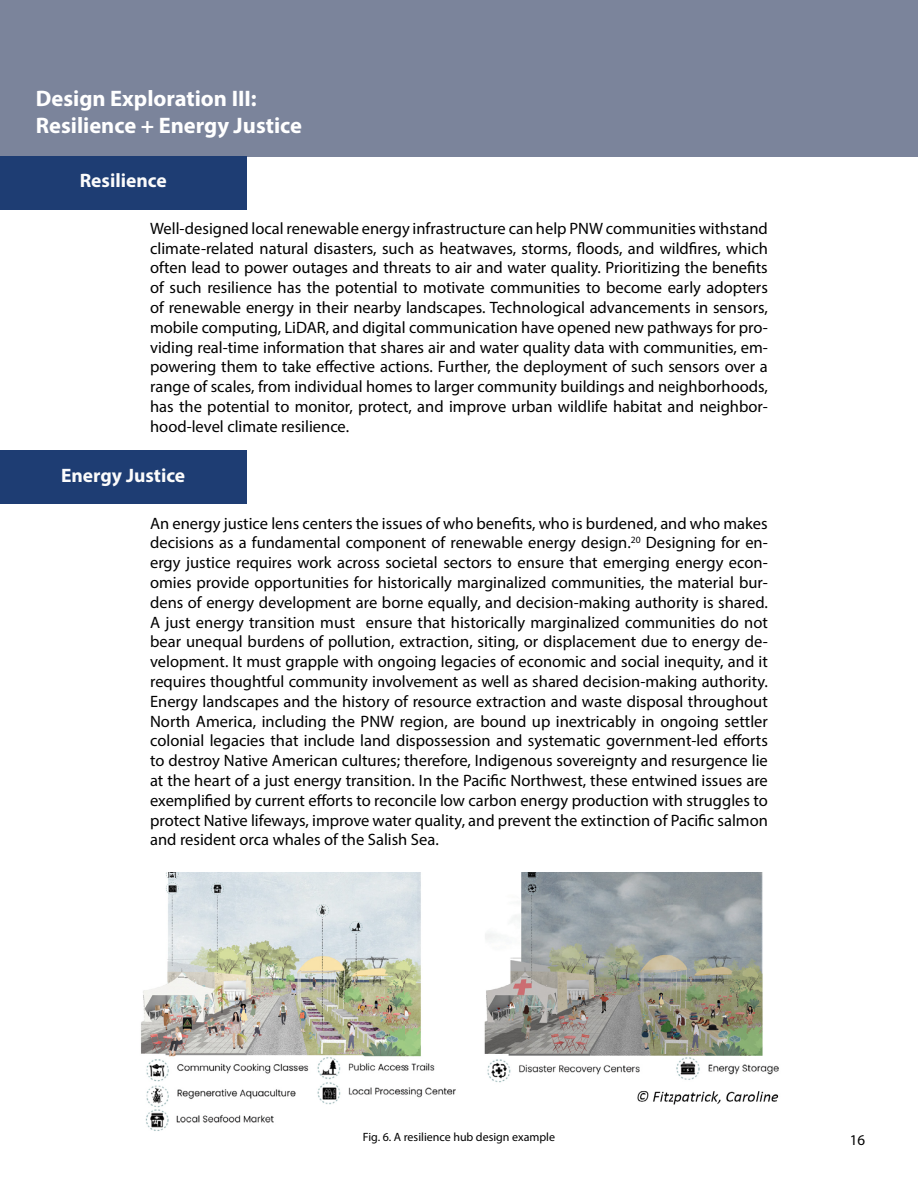
<style>
.page{position:relative;width:918px;height:1188px;background:#fff}
.page>*{position:absolute;margin:0;border:0;box-sizing:border-box;transform-origin:0 0}
.t1{font:700 22.5px/27px "Myriad Pro";color:#fff}
.t2{font:700 19.5px "Myriad Pro";color:#fbfbfb}
.t3{font:16.5px/19.8px "Myriad Pro";color:#000;text-align:justify}
.t4{font:15px "Myriad Pro";color:#000}
.t5{font:12px "Myriad Pro";color:#000}
</style>
<div class="page">
<div style="left:0;top:0;width:918px;height:157px;background:#7b849b"></div>
<div style="left:0;top:157px;width:246px;height:53px;background:#1e3d73"></div>
<div style="left:0;top:450px;width:246px;height:54px;background:#1e3d73"></div>
<img style="left:141px;top:872px;width:638px;height:259px">
<h1 class="t1" style="left:36px;top:84px;width:268px">Design Exploration III:<br>Resilience + Energy Justice</h1>
<p class="t2" style="left:80px;top:168px;width:88px">Resilience</p>
<p class="t3" style="left:150px;top:218px;width:619px">Well-designed local renewable energy infrastructure can help PNW communities withstand climate-related natural disasters, such as heatwaves, storms, floods, and wildfires, which often lead to power outages and threats to air and water quality. Prioritizing the benefits of such resilience has the potential to motivate communities to become early adopters of renewable energy in their nearby landscapes. Technological advancements in sensors, mobile computing, LiDAR, and digital communication have opened new pathways for pro&shy;viding real-time information that shares air and water quality data with communities, em&shy;powering them to take effective actions. Further, the deployment of such sensors over a range of scales, from individual homes to larger community buildings and neighborhoods, has the potential to monitor, protect, and improve urban wildlife habitat and neighbor&shy;hood-level climate resilience.</p>
<p class="t2" style="left:61px;top:462px;width:126px">Energy Justice</p>
<p class="t3" style="left:150px;top:513px;width:619px">An energy justice lens centers the issues of who benefits, who is burdened, and who makes decisions as a fundamental component of renewable energy design.<sup>20</sup> Designing for en&shy;ergy justice requires work across societal sectors to ensure that emerging energy econ&shy;omies provide opportunities for historically marginalized communities, the material bur&shy;dens of energy development are borne equally, and decision-making authority is shared.<br>A just energy transition must ensure that historically marginalized communities do not bear unequal burdens of pollution, extraction, siting, or displacement due to energy de&shy;velopment. It must grapple with ongoing legacies of economic and social inequity, and it requires thoughtful community involvement as well as shared decision-making authority.<br>Energy landscapes and the history of resource extraction and waste disposal throughout North America, including the PNW region, are bound up inextricably in ongoing settler colonial legacies that include land dispossession and systematic government-led efforts to destroy Native American cultures; therefore, Indigenous sovereignty and resurgence lie at the heart of a just energy transition. In the Pacific Northwest, these entwined issues are exemplified by current efforts to reconcile low carbon energy production with struggles to protect Native lifeways, improve water quality, and prevent the extinction of Pacific salmon and resident orca whales of the Salish Sea.</p>
<p class="t5" style="left:363px;top:1129px;width:194px">Fig. 6. A resilience hub design example</p>
<p class="t4" style="left:850px;top:1131px;width:17px">16</p>
</div>
